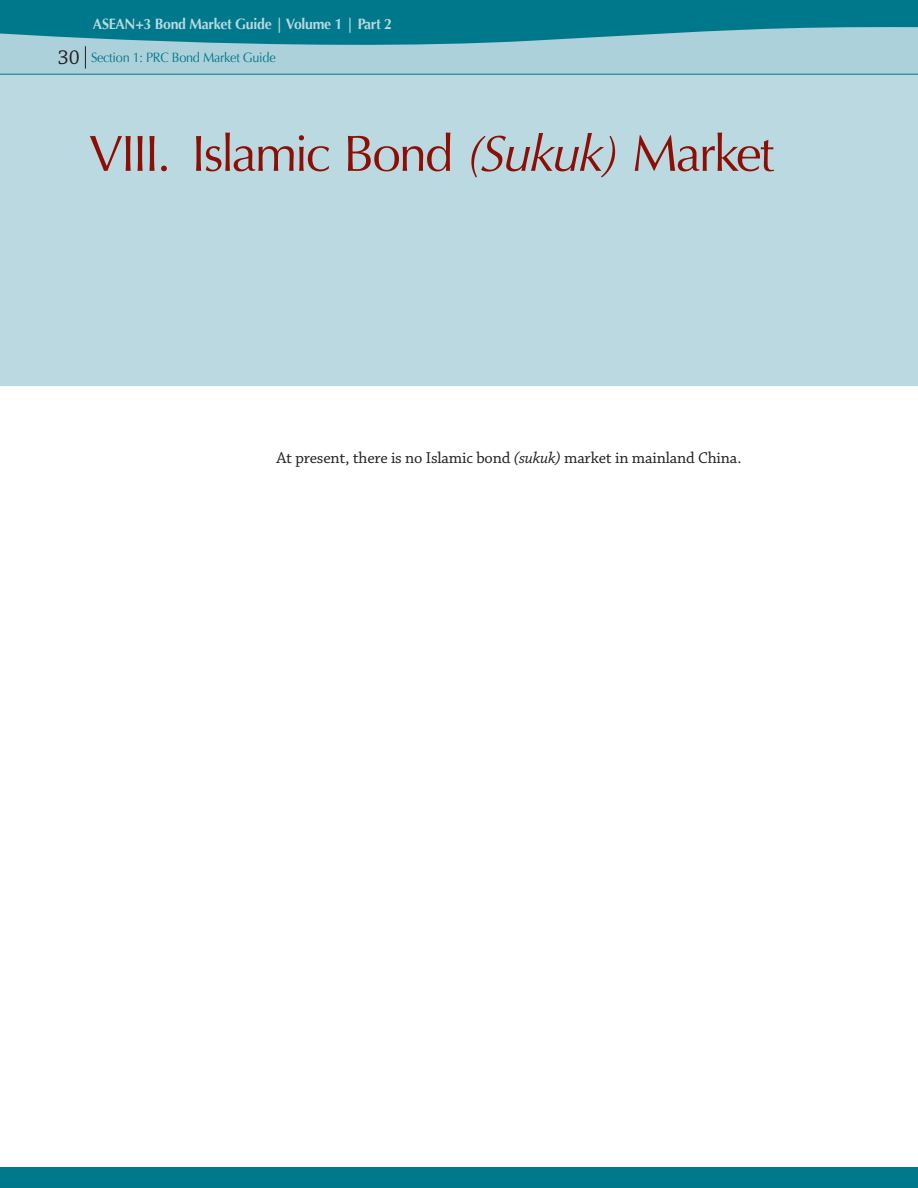
<style>
.page{position:relative;width:918px;height:1188px;background:#fff}
.page>*{position:absolute;margin:0;border:0;box-sizing:border-box;transform-origin:0 0}
.t1{font:51px "Optima";letter-spacing:-.045em;color:#8c0f05}
.t2{font:16.5px "Chaparral Pro";letter-spacing:-.01em;color:#231f20}
.t3{font:700 15px "Optima";letter-spacing:-.02em;color:#bad9e0;scale:.94 1}
.t4{font:13.5px "Optima";letter-spacing:-.02em;color:#00788b;scale:.94 1}
.s1{font-family:"Chaparral Pro";font-size:21px;color:#231f20}
.s2{font-style:italic}
</style>
<div class="page">
<div style="left:0;top:0;width:918px;height:386px;background:#bad9e0"></div>
<svg style="left:0;top:54px;width:918px;height:21px;fill:#acd1da"></svg>
<div style="left:0;top:1167px;width:918px;height:21px;background:#00788b"></div>
<svg style="left:0;top:0;width:918px;height:54px;fill:#00788b"></svg>
<svg style="left:85px;top:46px;width:1px;height:23px"></svg>
<p class="t3" style="left:93px;top:15px;width:320px">ASEAN+3 Bond Market Guide | Volume 1 | Part 2</p>
<p class="t4" style="left:58px;top:49px;width:233px"><span class="s1">30</span> Section 1: PRC Bond Market Guide</p>
<h1 class="t1" style="left:89px;top:124px;width:687px">VIII. Islamic Bond <span class="s2">(Sukuk)</span> Market</h1>
<p class="t2" style="left:276px;top:449px;width:467px">At present, there is no Islamic bond <span class="s2">(sukuk)</span> market in mainland China.</p>
</div>
